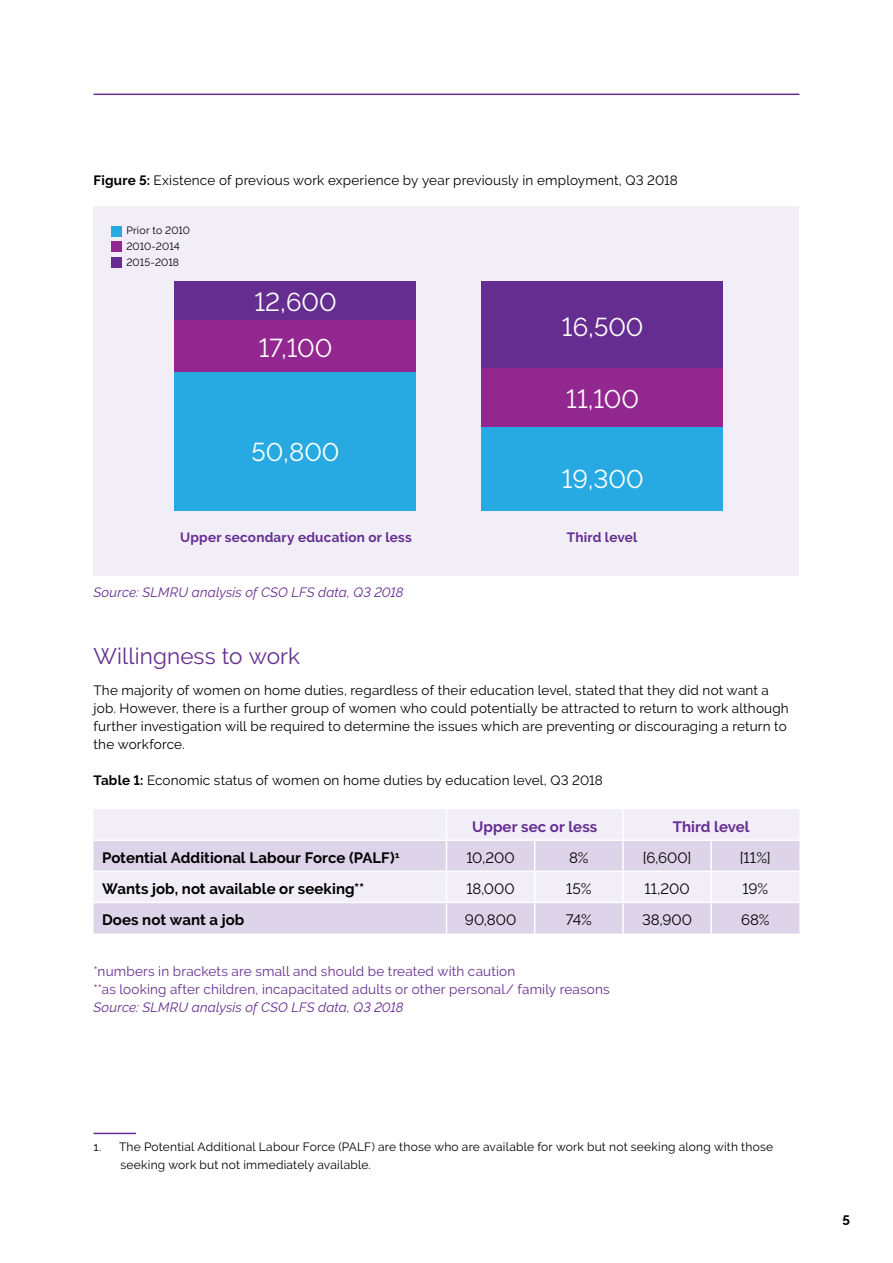
<style>
.page{position:relative;width:893px;height:1263px;background:#fff}
.page>*{position:absolute;margin:0;border:0;box-sizing:border-box;transform-origin:0 0}
.t1{font:25.8px "Raleway";color:#fff}
.t2{font:22.5px "Raleway";letter-spacing:.005em;color:#662d91}
.t3{font:700 15px "Raleway";letter-spacing:.005em;color:#000}
.t4{font:15px "Raleway";color:#000}
.t5{font:700 15px "Raleway";letter-spacing:.005em;color:#662d91}
.t6{font:13.5px/18px "Raleway";letter-spacing:.015em;color:#000}
.t7{font:13.5px/18px "Raleway";letter-spacing:.015em;color:#662d91}
.t8{font:italic 13.5px "Raleway";letter-spacing:.01em;color:#662d91}
.t9{font:700 13.5px "Raleway";letter-spacing:.015em;color:#662d91}
.t10{font:700 13.5px "Raleway";color:#000}
.t11{font:12px/18px "Raleway";letter-spacing:.02em;color:#000}
.t12{font:10.5px/15.8px "Raleway";letter-spacing:.01em;color:#000}
.s1{font-weight:700}
</style>
<div class="page">
<hr style="left:94px;top:94px;width:705px;height:1px;background:#662d91">
<div style="left:94px;top:206px;width:705px;height:370px;background:#f1eef7"></div>
<div style="left:111px;top:226px;width:10px;height:10px;background:#27aae1"></div>
<div style="left:111px;top:242px;width:10px;height:10px;background:#92278f"></div>
<div style="left:111px;top:257px;width:10px;height:10px;background:#662d91"></div>
<div style="left:94px;top:809px;width:705px;height:30px;background:#f1eef7"></div>
<svg style="left:94px;top:841px;width:705px;height:92px;fill:#ddd4e9"></svg>
<hr style="left:446px;top:809px;width:1px;height:30px;background:#fff">
<hr style="left:622px;top:809px;width:2px;height:30px;background:#fff">
<svg style="left:446px;top:841px;width:1px;height:29px"></svg>
<svg style="left:534px;top:841px;width:1px;height:29px"></svg>
<hr style="left:622px;top:841px;width:2px;height:29px;background:#fff">
<hr style="left:710px;top:841px;width:2px;height:29px;background:#fff">
<hr style="left:94px;top:870px;width:352px;height:2px;background:#fff">
<hr style="left:446px;top:870px;width:89px;height:2px;background:#fff">
<hr style="left:446px;top:872px;width:1px;height:30px;background:#fff">
<hr style="left:535px;top:870px;width:88px;height:2px;background:#fff">
<hr style="left:534px;top:872px;width:1px;height:30px;background:#fff">
<hr style="left:623px;top:870px;width:88px;height:2px;background:#fff">
<hr style="left:622px;top:872px;width:2px;height:30px;background:#fff">
<hr style="left:711px;top:870px;width:88px;height:2px;background:#fff">
<hr style="left:710px;top:872px;width:2px;height:30px;background:#fff">
<hr style="left:94px;top:902px;width:352px;height:1px;background:#fff">
<hr style="left:446px;top:902px;width:89px;height:1px;background:#fff">
<hr style="left:446px;top:903px;width:1px;height:30px;background:#fff">
<hr style="left:535px;top:902px;width:88px;height:1px;background:#fff">
<hr style="left:534px;top:903px;width:1px;height:30px;background:#fff">
<hr style="left:623px;top:902px;width:88px;height:1px;background:#fff">
<hr style="left:622px;top:903px;width:2px;height:30px;background:#fff">
<hr style="left:711px;top:902px;width:88px;height:1px;background:#fff">
<hr style="left:710px;top:903px;width:2px;height:30px;background:#fff">
<hr style="left:94px;top:1133px;width:42px;height:1px;background:#662d91">
<div style="left:174px;top:281px;width:242px;height:62px;background:#662d91"></div>
<div style="left:174px;top:320px;width:242px;height:157px;background:#92278f"></div>
<div style="left:174px;top:372px;width:242px;height:139px;background:#27aae1"></div>
<div style="left:481px;top:281px;width:242px;height:96px;background:#662d91"></div>
<div style="left:481px;top:368px;width:242px;height:83px;background:#92278f"></div>
<div style="left:481px;top:428px;width:242px;height:83px;background:#27aae1"></div>
<p class="t6" style="left:94px;top:171px;width:586px"><span class="s1">Figure 5:</span> Existence of previous work experience by year previously in employment, Q3 2018</p>
<p class="t12" style="left:126px;top:223px;width:65px">Prior to 2010<br>2010-2014<br>2015-2018</p>
<h1 class="t1" style="left:254px;top:287px;width:84px">12,600</h1>
<h1 class="t1" style="left:259px;top:333px;width:75px">17,100</h1>
<h1 class="t1" style="left:252px;top:437px;width:89px">50,800</h1>
<h1 class="t1" style="left:562px;top:312px;width:83px">16,500</h1>
<h1 class="t1" style="left:566px;top:384px;width:74px">11,100</h1>
<h1 class="t1" style="left:562px;top:464px;width:84px">19,300</h1>
<p class="t9" style="left:180px;top:529px;width:233px">Upper secondary education or less</p>
<p class="t9" style="left:567px;top:529px;width:72px">Third level</p>
<p class="t8" style="left:94px;top:584px;width:312px">Source: SLMRU analysis of CSO LFS data, Q3 2018</p>
<h2 class="t2" style="left:94px;top:643px;width:208px">Willingness to work</h2>
<p class="t6" style="left:94px;top:681px;width:697px">The majority of women on home duties, regardless of their education level, stated that they did not want a job. However, there is a further group of women who could potentially be attracted to return to work although further investigation will be required to determine the issues which are preventing or discouraging a return to the workforce.</p>
<p class="t6" style="left:94px;top:771px;width:511px"><span class="s1">Table 1:</span> Economic status of women on home duties by education level, Q3 2018</p>
<p class="t5" style="left:472px;top:818px;width:127px">Upper sec or less</p>
<p class="t5" style="left:673px;top:818px;width:78px">Third level</p>
<p class="t3" style="left:102px;top:849px;width:299px">Potential Additional Labour Force (PALF)<sup>1</sup></p>
<p class="t4" style="left:466px;top:849px;width:50px">10,200</p>
<p class="t4" style="left:569px;top:849px;width:21px">8%</p>
<p class="t4" style="left:643px;top:849px;width:50px">[6,600]</p>
<p class="t4" style="left:740px;top:849px;width:33px">[11%]</p>
<p class="t3" style="left:102px;top:880px;width:264px">Wants job, not available or seeking**</p>
<p class="t4" style="left:466px;top:880px;width:50px">18,000</p>
<p class="t4" style="left:566px;top:880px;width:27px">15%</p>
<p class="t4" style="left:644px;top:880px;width:47px">11,200</p>
<p class="t4" style="left:742px;top:880px;width:27px">19%</p>
<p class="t3" style="left:102px;top:911px;width:144px">Does not want a job</p>
<p class="t4" style="left:465px;top:911px;width:53px">90,800</p>
<p class="t4" style="left:566px;top:911px;width:27px">74%</p>
<p class="t4" style="left:642px;top:911px;width:52px">38,900</p>
<p class="t4" style="left:741px;top:911px;width:30px">68%</p>
<p class="t7" style="left:94px;top:962px;width:518px">*numbers in brackets are small and should be treated with caution<br>**as looking after children, incapacitated adults or other personal/ family reasons</p>
<p class="t8" style="left:94px;top:1000px;width:312px">Source: SLMRU analysis of CSO LFS data, Q3 2018</p>
<p class="t11" style="left:121px;top:1138px;width:654px;text-indent:-27px">1. The Potential Additional Labour Force (PALF) are those who are available for work but not seeking along with those seeking work but not immediately available.</p>
<p class="t10" style="left:842px;top:1210px;width:9px">5</p>
</div>
